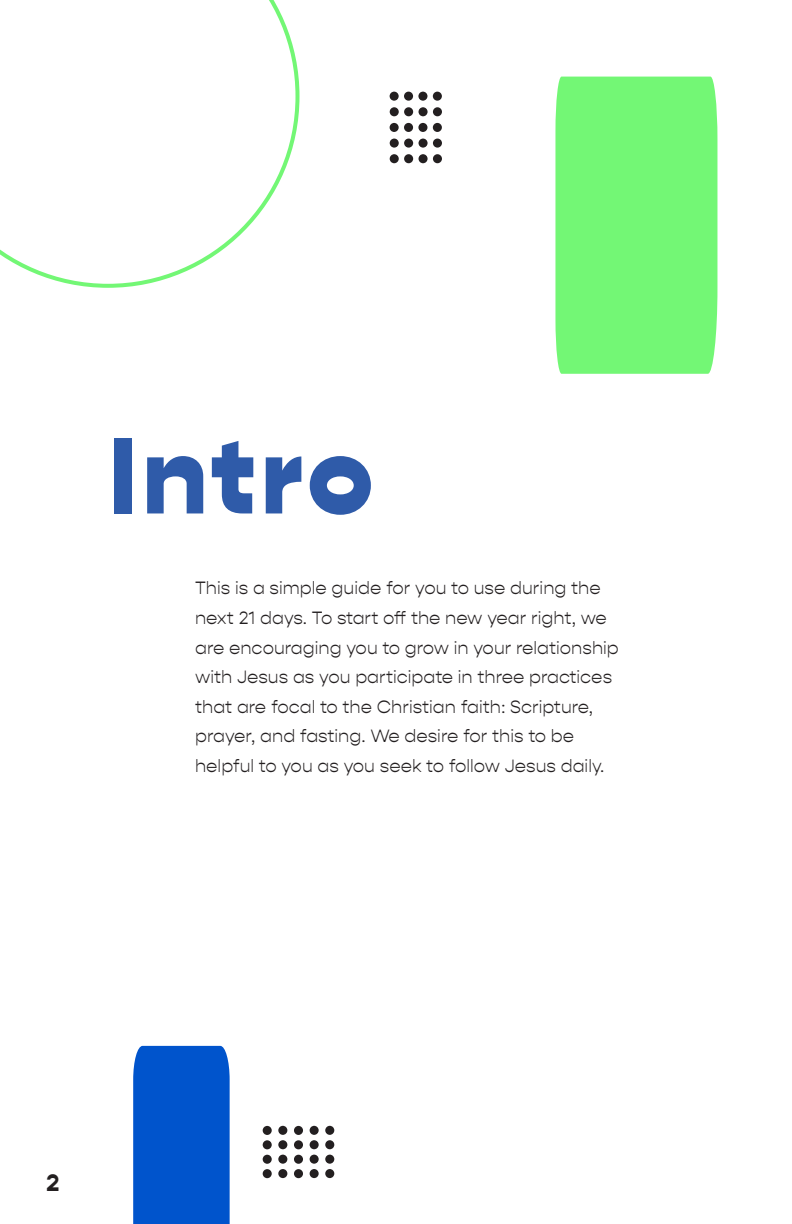
<style>
.page{position:relative;width:792px;height:1224px;background:#fff}
.page>*{position:absolute;margin:0;border:0;box-sizing:border-box;transform-origin:0 0}
.t1{font:800 110px "Gopher";letter-spacing:.04em;color:#2f5ba9}
.t2{font:700 24px "Gopher";color:#231f20}
.t3{font:300 18px/29.6px "Gopher";color:#231f20}
</style>
<div class="page">
<svg style="left:0;top:0;width:300px;height:288px"></svg>
<div style="left:433px;top:92px;width:9px;height:9px;background:#231f20;border-radius:50%"></div>
<div style="left:433px;top:107px;width:9px;height:9px;background:#231f20;border-radius:50%"></div>
<div style="left:433px;top:123px;width:9px;height:9px;background:#231f20;border-radius:50%"></div>
<div style="left:433px;top:139px;width:9px;height:9px;background:#231f20;border-radius:50%"></div>
<div style="left:433px;top:154px;width:9px;height:9px;background:#231f20;border-radius:50%"></div>
<div style="left:418px;top:92px;width:9px;height:9px;background:#231f20;border-radius:50%"></div>
<div style="left:419px;top:107px;width:9px;height:9px;background:#231f20;border-radius:50%"></div>
<div style="left:418px;top:123px;width:9px;height:9px;background:#231f20;border-radius:50%"></div>
<div style="left:419px;top:139px;width:9px;height:9px;background:#231f20;border-radius:50%"></div>
<div style="left:419px;top:154px;width:9px;height:9px;background:#231f20;border-radius:50%"></div>
<div style="left:404px;top:92px;width:9px;height:9px;background:#231f20;border-radius:50%"></div>
<div style="left:404px;top:107px;width:9px;height:9px;background:#231f20;border-radius:50%"></div>
<div style="left:404px;top:123px;width:9px;height:9px;background:#231f20;border-radius:50%"></div>
<div style="left:404px;top:139px;width:9px;height:9px;background:#231f20;border-radius:50%"></div>
<div style="left:404px;top:154px;width:9px;height:9px;background:#231f20;border-radius:50%"></div>
<div style="left:390px;top:92px;width:9px;height:9px;background:#231f20;border-radius:50%"></div>
<div style="left:390px;top:107px;width:9px;height:9px;background:#231f20;border-radius:50%"></div>
<div style="left:390px;top:123px;width:9px;height:9px;background:#231f20;border-radius:50%"></div>
<div style="left:390px;top:139px;width:9px;height:9px;background:#231f20;border-radius:50%"></div>
<div style="left:390px;top:154px;width:9px;height:9px;background:#231f20;border-radius:50%"></div>
<div style="left:555px;top:77px;width:162px;height:297px;background:#73f775"></div>
<div style="left:133px;top:1046px;width:97px;height:178px;background:#0054cc"></div>
<div style="left:263px;top:1126px;width:9px;height:9px;background:#231f20;border-radius:50%"></div>
<div style="left:278px;top:1126px;width:9px;height:9px;background:#231f20;border-radius:50%"></div>
<div style="left:294px;top:1126px;width:9px;height:9px;background:#231f20;border-radius:50%"></div>
<div style="left:310px;top:1126px;width:9px;height:9px;background:#231f20;border-radius:50%"></div>
<div style="left:325px;top:1126px;width:9px;height:9px;background:#231f20;border-radius:50%"></div>
<div style="left:263px;top:1140px;width:9px;height:9px;background:#231f20;border-radius:50%"></div>
<div style="left:278px;top:1140px;width:9px;height:9px;background:#231f20;border-radius:50%"></div>
<div style="left:294px;top:1140px;width:9px;height:9px;background:#231f20;border-radius:50%"></div>
<div style="left:310px;top:1140px;width:9px;height:9px;background:#231f20;border-radius:50%"></div>
<div style="left:325px;top:1140px;width:9px;height:9px;background:#231f20;border-radius:50%"></div>
<div style="left:263px;top:1155px;width:9px;height:9px;background:#231f20;border-radius:50%"></div>
<div style="left:278px;top:1155px;width:9px;height:9px;background:#231f20;border-radius:50%"></div>
<div style="left:294px;top:1155px;width:9px;height:9px;background:#231f20;border-radius:50%"></div>
<div style="left:310px;top:1155px;width:9px;height:9px;background:#231f20;border-radius:50%"></div>
<div style="left:325px;top:1155px;width:9px;height:9px;background:#231f20;border-radius:50%"></div>
<div style="left:263px;top:1169px;width:9px;height:9px;background:#231f20;border-radius:50%"></div>
<div style="left:278px;top:1169px;width:9px;height:9px;background:#231f20;border-radius:50%"></div>
<div style="left:294px;top:1169px;width:9px;height:9px;background:#231f20;border-radius:50%"></div>
<div style="left:310px;top:1169px;width:9px;height:9px;background:#231f20;border-radius:50%"></div>
<div style="left:325px;top:1169px;width:9px;height:9px;background:#231f20;border-radius:50%"></div>
<p class="t1" style="left:108px;top:408px;width:266px">Intro</p>
<p class="t3" style="left:195px;top:574px;width:425px">This is a simple guide for you to use during the next 21 days. To start off the new year right, we are encouraging you to grow in your relationship with Jesus as you participate in three practices that are focal to the Christian faith: Scripture, prayer, and fasting. We desire for this to be helpful to you as you seek to follow Jesus daily.</p>
<h2 class="t2" style="left:46px;top:1168px;width:15px">2</h2>
</div>
